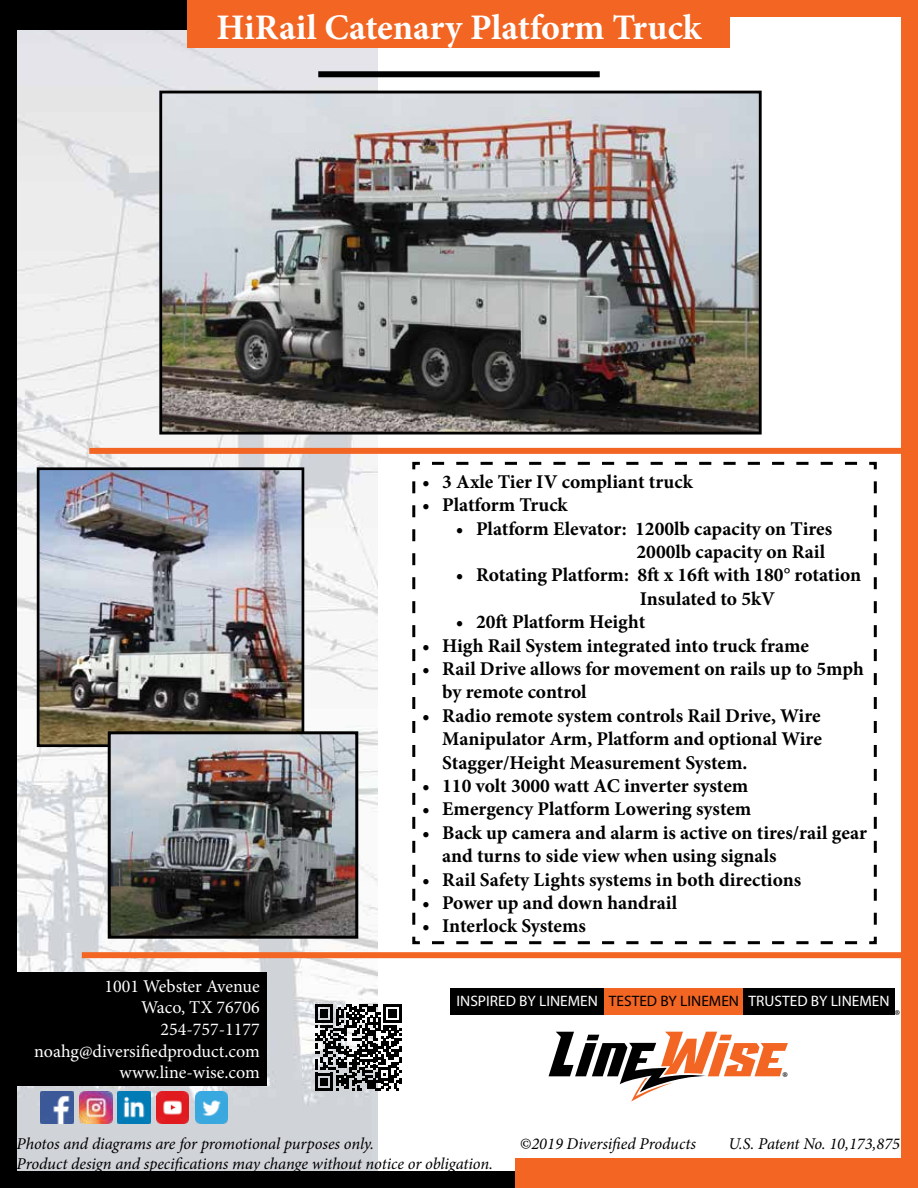
<style>
.page{position:relative;width:918px;height:1188px;background:#fff}
.page>*{position:absolute;margin:0;border:0;box-sizing:border-box;transform-origin:0 0}
.t1{font:700 36px "Minion Pro";letter-spacing:-.005em;color:#fff}
.t2{font:700 19.5px/23.4px "Minion Pro";letter-spacing:-.005em;color:#000}
.t3{font:18px/21.6px "Minion Pro";color:#fff;text-align:right}
.t4{font:18px "Minion Pro";color:#000}
.t5{font:italic 16.5px "Minion Pro";letter-spacing:-.01em;color:#000}
.t6{font:italic 16.5px "Minion Pro";color:#000101}
.t7{font:700 15.15px "Calibri";color:#fff}
.s1{font-weight:400}
.s2{color:#000}
</style>
<div class="page">
<img style="left:17px;top:30px;width:360px;height:1141px">
<div style="left:0;top:1171px;width:516px;height:17px;background:#000"></div>
<div style="left:592px;top:0;width:326px;height:17px;background:#f26522"></div>
<div style="left:901px;top:13px;width:17px;height:1175px;background:#f26522"></div>
<div style="left:0;top:0;width:284px;height:30px;background:#000"></div>
<div style="left:188px;top:0;width:542px;height:44px;background:#f26522"></div>
<div style="left:188px;top:13px;width:542px;height:34px;background:#f26522"></div>
<div style="left:0;top:0;width:17px;height:1188px;background:#000"></div>
<div style="left:82px;top:952px;width:821px;height:6px;background:#f26522"></div>
<div style="left:318px;top:71px;width:282px;height:6px;background:#000"></div>
<div style="left:603px;top:988px;width:141px;height:26px;background:#f26522"></div>
<div style="left:743px;top:988px;width:151px;height:26px;background:#000"></div>
<div style="left:450px;top:988px;width:153px;height:26px;background:#000"></div>
<div style="left:10px;top:972px;width:257px;height:113px;background:#000"></div>
<img style="left:195px;top:1091px;width:33px;height:33px">
<img style="left:80px;top:1091px;width:32px;height:33px">
<img style="left:156px;top:1091px;width:32px;height:33px">
<img style="left:41px;top:1091px;width:32px;height:33px">
<img style="left:118px;top:1091px;width:32px;height:33px">
<svg style="left:315px;top:1004px;width:87px;height:87px"></svg>
<div style="left:89px;top:448px;width:821px;height:6px;background:#f26522"></div>
<img style="left:163px;top:95px;width:595px;height:336px">
<div style="left:159px;top:91px;width:603px;height:344px;border:3px solid #000"></div>
<svg style="left:412px;top:461px;width:465px;height:484px"></svg>
<img style="left:41px;top:471px;width:259px;height:272px">
<div style="left:37px;top:467px;width:267px;height:280px;border:3px solid #000"></div>
<img style="left:112px;top:735px;width:242px;height:200px">
<div style="left:108px;top:731px;width:250px;height:208px;border:3px solid #000"></div>
<div style="left:516px;top:1158px;width:402px;height:30px;background:#f26522"></div>
<svg style="left:549px;top:1032px;width:239px;height:70px"></svg>
<h1 class="t1" style="left:217px;top:3px;width:486px">HiRail Catenary Platform Truck</h1>
<p class="t3" style="left:34px;top:975px;width:227px">1001 Webster Avenue<br>Waco, TX 76706<br>254-757-1177 noahg@diversifiedproduct.com www.line-wise.com</p>
<p class="t2" style="left:422px;top:470px;width:272px">• 3 Axle Tier IV compliant truck</p>
<p class="t2" style="left:422px;top:493px;width:147px">• Platform Truck</p>
<p class="t2" style="left:637px;top:516px;width:197px;text-indent:-181px">• Platform Elevator: 1200lb capacity on Tires<br>2000lb capacity on Rail</p>
<p class="t2" style="left:640px;top:563px;width:223px;text-indent:-184px">• Rotating Platform: 8ft x 16ft with 180<span class="s1">°</span> rotation<br>Insulated to 5kV</p>
<p class="t2" style="left:456px;top:610px;width:191px">• 20ft Platform Height</p>
<p class="t2" style="left:422px;top:633px;width:389px">• High Rail System integrated into truck frame</p>
<p class="t2" style="left:442px;top:657px;width:423px;text-indent:-20px">• Rail Drive allows for movement on rails up to 5mph by remote control</p>
<p class="t2" style="left:442px;top:704px;width:381px;text-align:justify;text-indent:-20px">• Radio remote system controls Rail Drive, Wire Manipulator Arm, Platform and optional Wire Stagger/Height Measurement System.</p>
<p class="t2" style="left:422px;top:774px;width:328px">• 110 volt 3000 watt AC inverter system</p>
<p class="t2" style="left:422px;top:797px;width:331px">• Emergency Platform Lowering system</p>
<p class="t2" style="left:442px;top:821px;width:426px;text-indent:-20px">• Back up camera and alarm is active on tires/rail gear and turns to side view when using signals</p>
<p class="t2" style="left:422px;top:867px;width:381px">• Rail Safety Lights systems in both directions</p>
<p class="t2" style="left:422px;top:891px;width:257px">• Power up and down handrail</p>
<p class="t2" style="left:422px;top:914px;width:165px">• Interlock Systems</p>
<p class="t7" style="left:457px;top:992px;width:435px">INSPIRED BY LINEMEN <span class="s2">TESTED BY LINEMEN</span> TRUSTED BY LINEMEN</p>
<p class="t4" style="left:894px;top:1004px;width:7px">®</p>
<p class="t5" style="left:17px;top:1133px;width:359px">Photos and diagrams are for promotional purposes only.</p>
<p class="t5" style="left:520px;top:1133px;width:178px">©2019 Diversified Products</p>
<p class="t5" style="left:17px;top:1152px;width:478px">Product design and specifications may change without notice or obligation.</p>
<p class="t6" style="left:728px;top:1133px;width:173px">U.S. Patent No. 10,173,875</p>
</div>
